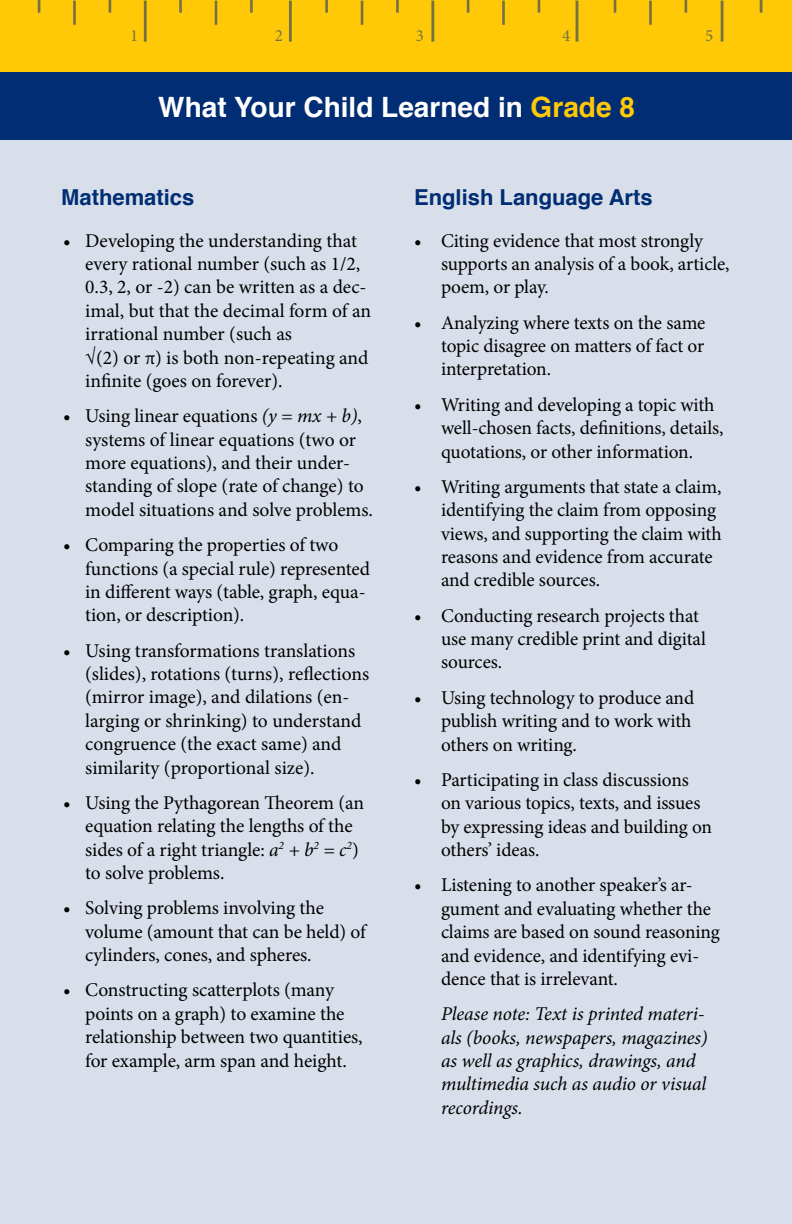
<style>
.page{position:relative;width:792px;height:1224px;background:#fff}
.page>*{position:absolute;margin:0;border:0;box-sizing:border-box;transform-origin:0 0}
.t1{font:700 28px "Helvetica";color:#fff}
.t2{font:700 22px "Helvetica";color:#002d73}
.t3{font:19.6px/23.4px "Minion Pro";letter-spacing:-.005em;color:#000}
.t4{font:italic 19.6px/23.4px "Minion Pro";letter-spacing:-.005em;color:#000}
.t5{font:17.2px "Minion Pro";color:#002d73}
.s1{color:#ffc907}
.s2{font-style:italic}
</style>
<div class="page">
<div style="left:0;top:0;width:792px;height:72px;background:#ffc907"></div>
<hr style="left:144px;top:1px;width:3px;height:41px;background:#002d73">
<hr style="left:289px;top:1px;width:3px;height:41px;background:#002d73">
<hr style="left:431px;top:1px;width:3px;height:41px;background:#002d73">
<hr style="left:576px;top:1px;width:2px;height:41px;background:#002d73">
<hr style="left:721px;top:1px;width:2px;height:41px;background:#002d73">
<svg style="left:760px;top:0;width:3px;height:13px"></svg>
<hr style="left:361px;top:1px;width:2px;height:24px;background:#002d73">
<svg style="left:325px;top:0;width:3px;height:13px"></svg>
<svg style="left:396px;top:0;width:3px;height:13px"></svg>
<hr style="left:502px;top:1px;width:3px;height:24px;background:#002d73">
<svg style="left:467px;top:0;width:2px;height:13px"></svg>
<svg style="left:538px;top:0;width:2px;height:13px"></svg>
<hr style="left:649px;top:1px;width:3px;height:24px;background:#002d73">
<svg style="left:614px;top:0;width:2px;height:13px"></svg>
<svg style="left:685px;top:0;width:2px;height:13px"></svg>
<hr style="left:215px;top:1px;width:2px;height:24px;background:#002d73">
<svg style="left:179px;top:0;width:3px;height:13px"></svg>
<svg style="left:250px;top:0;width:3px;height:13px"></svg>
<hr style="left:73px;top:1px;width:3px;height:24px;background:#002d73">
<svg style="left:38px;top:0;width:2px;height:13px"></svg>
<svg style="left:109px;top:0;width:2px;height:13px"></svg>
<div style="left:0;top:140px;width:792px;height:1084px;background:#d9dfea"></div>
<div style="left:0;top:72px;width:792px;height:68px;background:#002d73"></div>
<p class="t5" style="left:131px;top:24px;width:10px">1</p>
<p class="t5" style="left:275px;top:24px;width:10px">2</p>
<p class="t5" style="left:416px;top:24px;width:10px">3</p>
<p class="t5" style="left:562px;top:24px;width:10px">4</p>
<p class="t5" style="left:706px;top:24px;width:10px">5</p>
<p class="t1" style="left:158px;top:85px;width:478px">What Your Child Learned in <span class="s1">Grade 8</span></p>
<p class="t2" style="left:61px;top:180px;width:135px">Mathematics</p>
<p class="t3" style="left:85px;top:229px;width:287px;text-indent:-22px">• Developing the understanding that every rational number (such as 1/2, 0.3, 2, or -2) can be written as a dec&shy;imal, but that the decimal form of an irrational number (such as<br>√(2) or π) is both non-repeating and infinite (goes on forever).</p>
<p class="t3" style="left:85px;top:404px;width:289px;text-indent:-22px">• Using linear equations <span class="s2">(y = mx + b)</span>, systems of linear equations (two or more equations), and their under&shy;standing of slope (rate of change) to model situations and solve problems.</p>
<p class="t3" style="left:85px;top:533px;width:287px;text-indent:-22px">• Comparing the properties of two functions (a special rule) represented in different ways (table, graph, equa&shy;tion, or description).</p>
<p class="t3" style="left:85px;top:639px;width:285px;text-indent:-22px">• Using transformations translations (slides), rotations (turns), reflections (mirror image), and dilations (en&shy;larging or shrinking) to understand congruence (the exact same) and similarity (proportional size).</p>
<p class="t3" style="left:85px;top:791px;width:280px;text-indent:-22px">• Using the Pythagorean Theorem (an equation relating the lengths of the sides of a right triangle: <span class="s2">a</span><sup>2</sup> <span class="s2">+ b</span><sup>2</sup> <span class="s2">= c</span><sup>2</sup>) to solve problems.</p>
<p class="t3" style="left:85px;top:896px;width:282px;text-indent:-22px">• Solving problems involving the volume (amount that can be held) of cylinders, cones, and spheres.</p>
<p class="t3" style="left:85px;top:979px;width:279px;text-indent:-22px">• Constructing scatterplots (many points on a graph) to examine the relationship between two quantities, for example, arm span and height.</p>
<p class="t2" style="left:414px;top:180px;width:240px">English Language Arts</p>
<p class="t3" style="left:441px;top:229px;width:290px;text-indent:-27px">• Citing evidence that most strongly supports an analysis of a book, article, poem, or play.</p>
<p class="t3" style="left:441px;top:311px;width:266px;text-align:justify;text-indent:-27px">• Analyzing where texts on the same topic disagree on matters of fact or interpretation.</p>
<p class="t3" style="left:441px;top:393px;width:284px;text-indent:-27px">• Writing and developing a topic with well-chosen facts, definitions, details, quotations, or other information.</p>
<p class="t3" style="left:441px;top:475px;width:282px;text-indent:-27px">• Writing arguments that state a claim, identifying the claim from opposing views, and supporting the claim with reasons and evidence from accurate and credible sources.</p>
<p class="t3" style="left:441px;top:604px;width:267px;text-indent:-27px">• Conducting research projects that use many credible print and digital sources.</p>
<p class="t3" style="left:441px;top:686px;width:255px;text-indent:-27px">• Using technology to produce and publish writing and to work with others on writing.</p>
<p class="t3" style="left:441px;top:768px;width:273px;text-indent:-27px">• Participating in class discussions on various topics, texts, and issues by expressing ideas and building on others’ ideas.</p>
<p class="t3" style="left:441px;top:873px;width:280px;text-indent:-27px">• Listening to another speaker’s ar&shy;gument and evaluating whether the claims are based on sound reasoning and evidence, and identifying evi&shy;dence that is irrelevant.</p>
<p class="t4" style="left:441px;top:1002px;width:268px">Please note: Text is printed materi&shy;als (books, newspapers, magazines) as well as graphics, drawings, and multimedia such as audio or visual recordings.</p>
</div>
